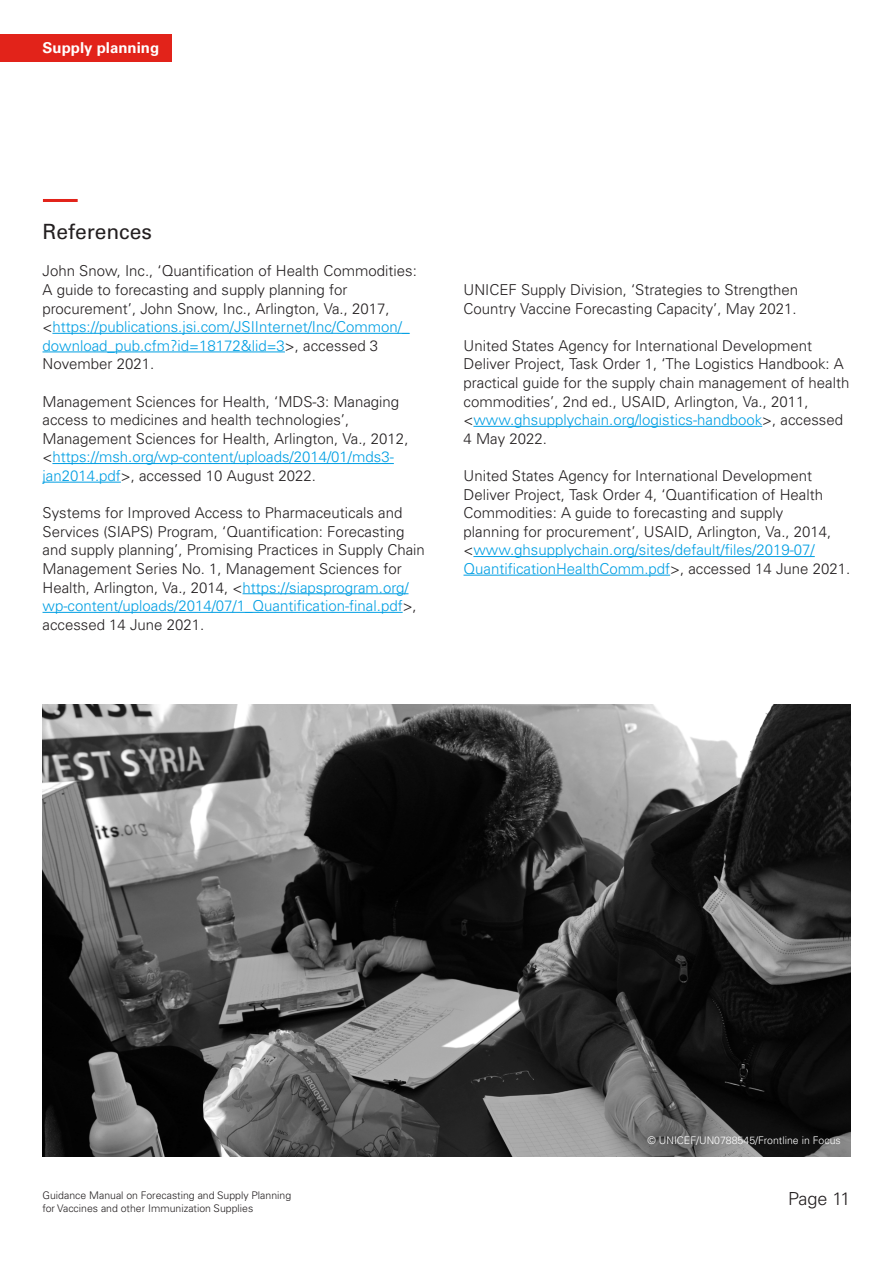
<style>
.page{position:relative;width:893px;height:1263px;background:#fff}
.page>*{position:absolute;margin:0;border:0;box-sizing:border-box;transform-origin:0 0}
.Sub_subtitle{font:21px "Univers LT 55 Rm";color:#231f20}
.t1{font:300 18px "Univers LT Pro 45";letter-spacing:-.015em;color:#231f20}
.Body{font:15px/18.6px "Univers LT 45 Lt";color:#231f20}
.Running_header{font:700 15px "Univers LT Pro 65";color:#fff}
.t2{font:300 10.5px/12.6px "Univers LT Pro 45";color:#231f20}
.Img_Credits{font:10.5px "Univers LT 45 Lt";color:#fff}
.s1{color:#009fe3}
</style>
<div class="page">
<hr style="left:52px;top:333px;width:357px;height:1px;background:#009fe3">
<hr style="left:43px;top:352px;width:242px;height:1px;background:#009fe3">
<hr style="left:52px;top:463px;width:342px;height:1px;background:#009fe3">
<hr style="left:43px;top:482px;width:78px;height:1px;background:#009fe3">
<hr style="left:242px;top:593px;width:167px;height:1px;background:#009fe3">
<hr style="left:43px;top:612px;width:360px;height:1px;background:#009fe3">
<hr style="left:473px;top:426px;width:289px;height:1px;background:#009fe3">
<hr style="left:473px;top:556px;width:342px;height:1px;background:#009fe3">
<hr style="left:463px;top:575px;width:207px;height:1px;background:#009fe3">
<img style="left:43px;top:704px;width:807px;height:453px">
<hr style="left:43px;top:199px;width:35px;height:3px;background:#e2231a">
<div style="left:0;top:34px;width:172px;height:28px;background:#e2231a"></div>
<p class="Running_header" style="left:43px;top:39px;width:118px">Supply planning</p>
<p class="Sub_subtitle" style="left:43px;top:219px;width:111px">References</p>
<p class="Body" style="left:43px;top:262px;width:376px">John Snow, Inc., ‘Quantification of Health Commodities:<br>A guide to forecasting and supply planning for procurement’, John Snow, Inc., Arlington, Va., 2017, &lt;<span class="s1">https://publications.jsi.com/JSIInternet/Inc/Common/_ download_pub.cfm?id=18172&amp;lid=3</span>&gt;, accessed 3<br>November 2021.</p>
<p class="Body" style="left:43px;top:392px;width:367px">Management Sciences for Health, ‘MDS-3: Managing access to medicines and health technologies’, Management Sciences for Health, Arlington, Va., 2012, &lt;<span class="s1">https://msh.org/wp-content/uploads/2014/01/mds3- jan2014.pdf</span>&gt;, accessed 10 August 2022.</p>
<p class="Body" style="left:43px;top:504px;width:384px">Systems for Improved Access to Pharmaceuticals and Services (SIAPS) Program, ‘Quantification: Forecasting and supply planning’, Promising Practices in Supply Chain Management Series No. 1, Management Sciences for Health, Arlington, Va., 2014, &lt;<span class="s1">https://siapsprogram.org/ wp-content/uploads/2014/07/1_Quantification-final.pdf</span>&gt;, accessed 14 June 2021.</p>
<p class="Body" style="left:463px;top:280px;width:336px">UNICEF Supply Division, ‘Strategies to Strengthen<br>Country Vaccine Forecasting Capacity’, May 2021.</p>
<p class="Body" style="left:463px;top:336px;width:387px">United States Agency for International Development Deliver Project, Task Order 1, ‘The Logistics Handbook: A practical guide for the supply chain management of health commodities’, 2nd ed., USAID, Arlington, Va., 2011, &lt;<span class="s1">www.ghsupplychain.org/logistics-handbook</span>&gt;, accessed 4 May 2022.</p>
<p class="Body" style="left:463px;top:466px;width:388px">United States Agency for International Development Deliver Project, Task Order 4, ‘Quantification of Health Commodities: A guide to forecasting and supply<br>planning for procurement’, USAID, Arlington, Va., 2014, &lt;<span class="s1">www.ghsupplychain.org/sites/default/files/2019-07/ QuantificationHealthComm.pdf</span>&gt;, accessed 14 June 2021.</p>
<p class="t2" style="left:43px;top:1189px;width:250px">Guidance Manual on Forecasting and Supply Planning for Vaccines and other Immunization Supplies</p>
<p class="Img_Credits" style="left:647px;top:1134px;width:195px">© UNICEF/UN0788545/Frontline in Focus</p>
<p class="t1" style="left:788px;top:1187px;width:64px">Page 11</p>
</div>
